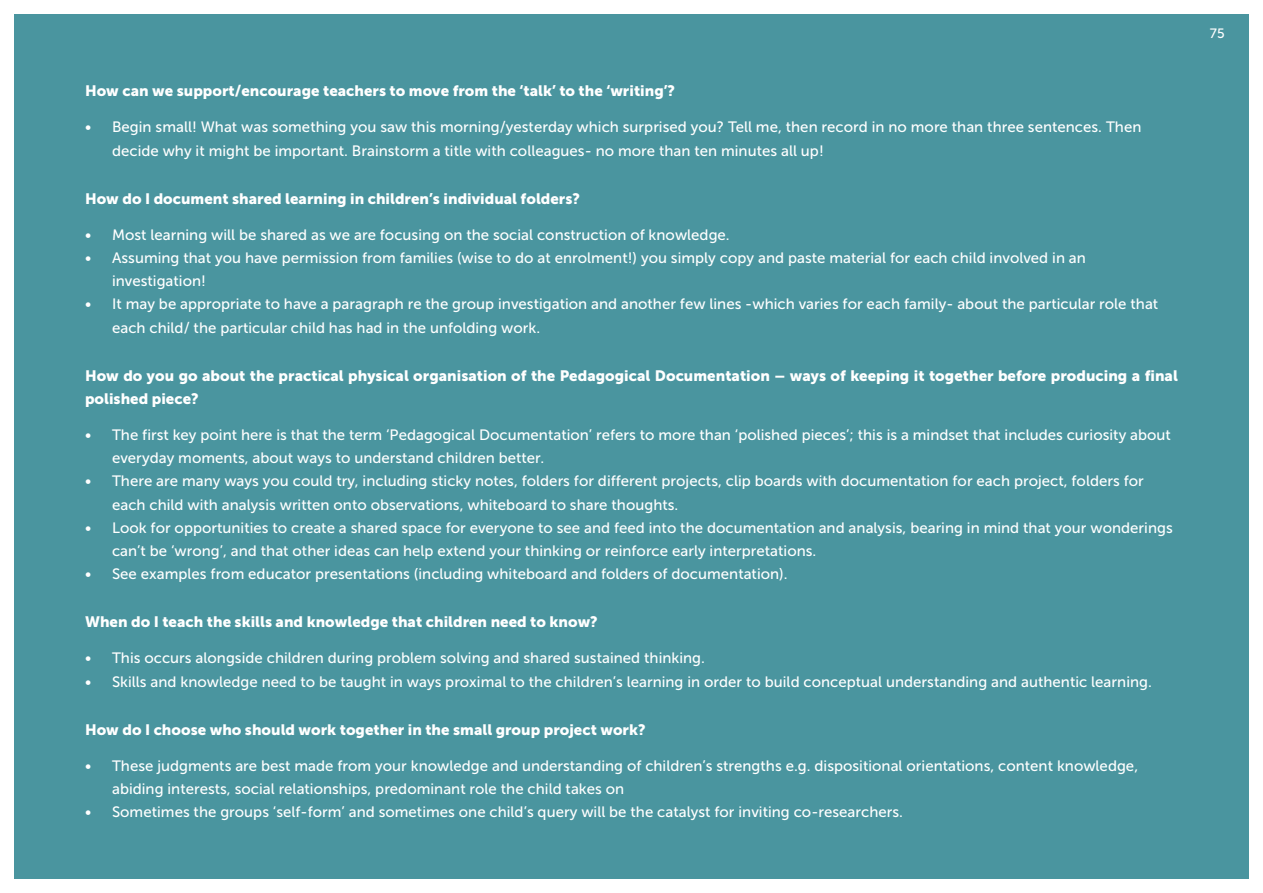
<style>
.page{position:relative;width:1263px;height:893px;background:#fff}
.page>*{position:absolute;margin:0;border:0;box-sizing:border-box;transform-origin:0 0}
.t1{font:15px/23.2px "Museo Sans 500";color:#fff}
.Body_copy{font:15px/23.2px "Museo Sans 900";color:#fff}
.t2{font:13.5px "Museo Sans 500";color:#fff}
</style>
<div class="page">
<div style="left:14px;top:14px;width:1235px;height:865px;background:#4a959f"></div>
<p class="Body_copy" style="left:85px;top:79px;width:592px">How can we support/encourage teachers to move from the ‘talk’ to the ‘writing’?</p>
<p class="t1" style="left:112px;top:116px;width:1031px;text-indent:-27px">• Begin small! What was something you saw this morning/yesterday which surprised you? Tell me, then record in no more than three sentences. Then decide why it might be important. Brainstorm a title with colleagues- no more than ten minutes all up!</p>
<p class="Body_copy" style="left:85px;top:187px;width:496px">How do I document shared learning in children’s individual folders?</p>
<p class="t1" style="left:85px;top:223px;width:646px">• Most learning will be shared as we are focusing on the social construction of knowledge.</p>
<p class="t1" style="left:112px;top:246px;width:975px;text-indent:-27px">• Assuming that you have permission from families (wise to do at enrolment!) you simply copy and paste material for each child involved in an investigation!</p>
<p class="t1" style="left:112px;top:293px;width:1048px;text-indent:-27px">• It may be appropriate to have a paragraph re the group investigation and another few lines -which varies for each family- about the particular role that each child/ the particular child has had in the unfolding work.</p>
<p class="Body_copy" style="left:85px;top:364px;width:1094px">How do you go about the practical physical organisation of the Pedagogical Documentation – ways of keeping it together before producing a final polished piece?</p>
<p class="t1" style="left:112px;top:423px;width:1060px;text-indent:-27px">• The first key point here is that the term ‘Pedagogical Documentation’ refers to more than ‘polished pieces’; this is a mindset that includes curiosity about everyday moments, about ways to understand children better.</p>
<p class="t1" style="left:112px;top:470px;width:1033px;text-indent:-27px">• There are many ways you could try, including sticky notes, folders for different projects, clip boards with documentation for each project, folders for each child with analysis written onto observations, whiteboard to share thoughts.</p>
<p class="t1" style="left:112px;top:516px;width:1062px;text-indent:-27px">• Look for opportunities to create a shared space for everyone to see and feed into the documentation and analysis, bearing in mind that your wonderings can’t be ‘wrong’, and that other ideas can help extend your thinking or reinforce early interpretations.</p>
<p class="t1" style="left:85px;top:563px;width:704px">• See examples from educator presentations (including whiteboard and folders of documentation).</p>
<p class="Body_copy" style="left:85px;top:610px;width:514px">When do I teach the skills and knowledge that children need to know?</p>
<p class="t1" style="left:85px;top:647px;width:621px">• This occurs alongside children during problem solving and shared sustained thinking.</p>
<p class="t1" style="left:85px;top:670px;width:1068px">• Skills and knowledge need to be taught in ways proximal to the children’s learning in order to build conceptual understanding and authentic learning.</p>
<p class="Body_copy" style="left:85px;top:718px;width:562px">How do I choose who should work together in the small group project work?</p>
<p class="t1" style="left:112px;top:754px;width:1027px;text-indent:-27px">• These judgments are best made from your knowledge and understanding of children’s strengths e.g. dispositional orientations, content knowledge, abiding interests, social relationships, predominant role the child takes on</p>
<p class="t1" style="left:85px;top:800px;width:819px">• Sometimes the groups ‘self-form’ and sometimes one child’s query will be the catalyst for inviting co-researchers.</p>
<p class="t2" style="left:1210px;top:26px;width:16px">75</p>
</div>
